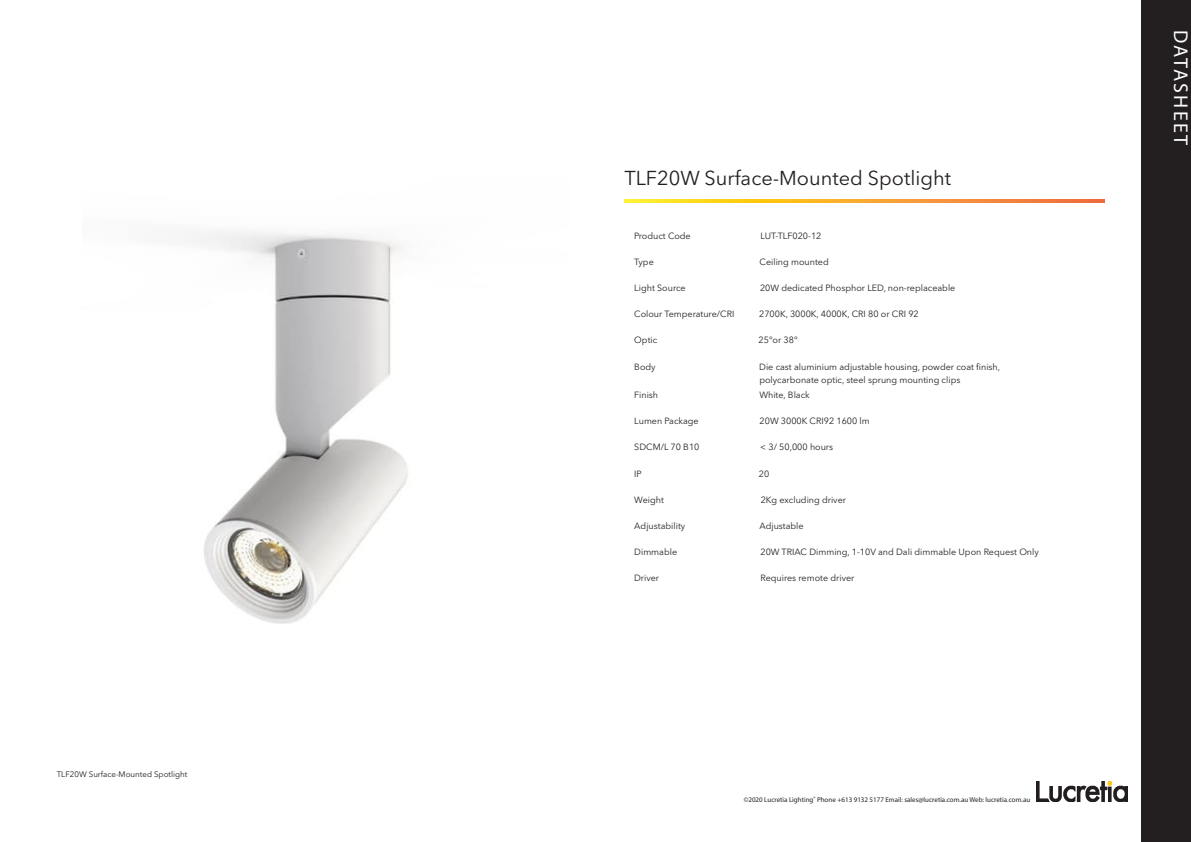
<style>
.page{position:relative;width:1191px;height:842px;background:#fff}
.page>*{position:absolute;margin:0;border:0;box-sizing:border-box;transform-origin:0 0}
.t1{font:20px "Avenir Next";color:#231f20}
.t2{font:20px "Myriad Pro";letter-spacing:.11em;color:#fff}
.t3{font:9px "Avenir Next";color:#231f20}
.t4{font:8px "Avenir Next";color:#231f20}
.t5{font:7px "Myriad Pro";color:#231f20}
</style>
<div class="page">
<div style="left:1141px;top:0;width:50px;height:842px;background:#231f20"></div>
<svg style="left:624px;top:200px;width:480px;height:3px"></svg>
<img style="left:1036px;top:781px;width:91px;height:20px">
<img style="left:191px;top:231px;width:217px;height:393px">
<p class="t4" style="left:57px;top:770px;width:132px">TLF20W Surface-Mounted Spotlight</p>
<p class="t1" style="left:624px;top:166px;width:328px">TLF20W Surface-Mounted Spotlight</p>
<p class="t3" style="left:634px;top:230px;width:58px">Product Code</p>
<p class="t3" style="left:760px;top:230px;width:62px">LUT-TLF020-12</p>
<p class="t3" style="left:634px;top:256px;width:21px">Type</p>
<p class="t3" style="left:759px;top:256px;width:71px">Ceiling mounted</p>
<p class="t3" style="left:634px;top:282px;width:53px">Light Source</p>
<p class="t3" style="left:760px;top:282px;width:197px">20W dedicated Phosphor LED, non-replaceable</p>
<p class="t3" style="left:634px;top:309px;width:102px">Colour Temperature/CRI</p>
<p class="t3" style="left:759px;top:309px;width:161px">2700K, 3000K, 4000K, CRI 80 or CRI 92</p>
<p class="t3" style="left:634px;top:335px;width:24px">Optic</p>
<p class="t3" style="left:758px;top:335px;width:41px">25°or 38°</p>
<p class="t3" style="left:634px;top:361px;width:23px">Body</p>
<p class="t3" style="left:759px;top:361px;width:242px">Die cast aluminium adjustable housing, powder coat finish,</p>
<p class="t3" style="left:759px;top:374px;width:202px">polycarbonate optic, steel sprung mounting clips</p>
<p class="t3" style="left:634px;top:389px;width:25px">Finish</p>
<p class="t3" style="left:759px;top:389px;width:52px">White, Black</p>
<p class="t3" style="left:634px;top:416px;width:66px">Lumen Package</p>
<p class="t3" style="left:759px;top:416px;width:112px">20W 3000K CRI92 1600 lm</p>
<p class="t3" style="left:634px;top:442px;width:67px">SDCM/L 70 B10</p>
<p class="t3" style="left:760px;top:442px;width:74px">&lt; 3/ 50,000 hours</p>
<p class="t3" style="left:634px;top:468px;width:9px">IP</p>
<p class="t3" style="left:759px;top:468px;width:12px">20</p>
<p class="t3" style="left:634px;top:494px;width:31px">Weight</p>
<p class="t3" style="left:760px;top:494px;width:87px">2Kg excluding driver</p>
<p class="t3" style="left:634px;top:520px;width:52px">Adjustability</p>
<p class="t3" style="left:759px;top:520px;width:46px">Adjustable</p>
<p class="t3" style="left:634px;top:547px;width:44px">Dimmable</p>
<p class="t3" style="left:760px;top:547px;width:280px">20W TRIAC Dimming, 1-10V and Dali dimmable Upon Request Only</p>
<p class="t3" style="left:634px;top:573px;width:27px">Driver</p>
<p class="t3" style="left:760px;top:573px;width:96px">Requires remote driver</p>
<p class="t5" style="left:743px;top:795px;width:288px">©2020 Lucretia Lighting<sup>®</sup> Phone +613 9132 5177 Email: sales@lucretia.com.au Web: lucretia.com.au</p>
<p class="t2" style="left:1193px;top:30px;width:116px;rotate:90deg">DATASHEET</p>
</div>
